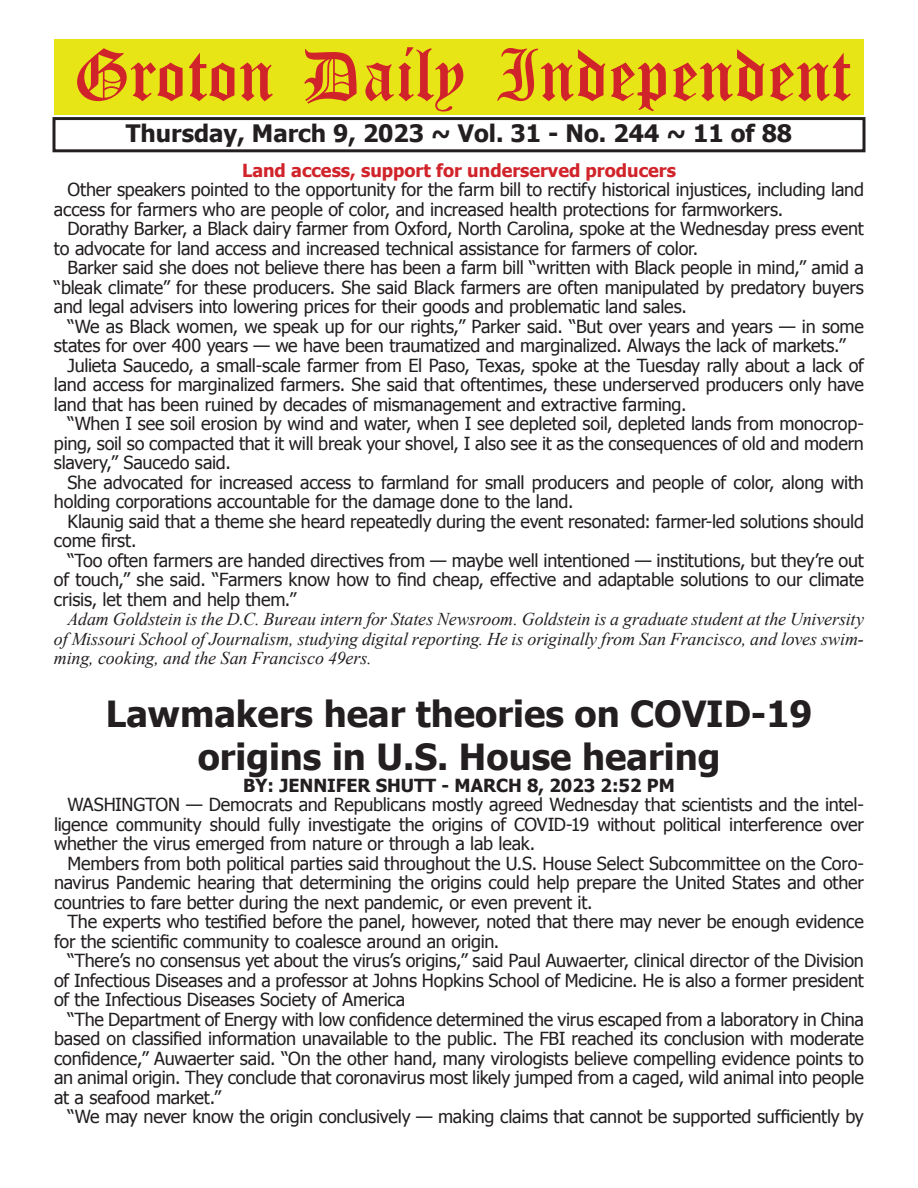
<style>
.page{position:relative;width:918px;height:1188px;background:#fff}
.page>*{position:absolute;margin:0;border:0;box-sizing:border-box;transform-origin:0 0}
.t1{font:54px "Old English Five";color:#d1232a}
.t2{font:700 36px/43.2px "Tahoma";color:#231f20;text-align:center}
.t3{font:700 24px "Tahoma";color:#231f20}
.t4{font:18px/19.5px "Tahoma";letter-spacing:-.01em;color:#231f20;text-align:justify}
.t5{font:italic 18px/19.5px "Times New Roman";letter-spacing:-.005em;color:#231f20;text-align:justify}
.t6{font:700 18px "Tahoma";color:#d1232a}
.t7{font:700 18px "Tahoma";color:#231f20}
</style>
<div class="page">
<div style="left:52px;top:117px;width:814px;height:35px;border:3px solid #231f20"></div>
<div style="left:54px;top:40px;width:810px;height:75px;background:#e7e515"></div>
<h1 class="t1" style="left:73px;top:50px;width:779px">Groton Daily Independent</h1>
<h3 class="t3" style="left:126px;top:116px;width:668px">Thursday, March 9, 2023 ~ Vol. 31 - No. 244 ~ 11 of 88</h3>
<p class="t6" style="left:242px;top:158px;width:435px">Land access, support for underserved producers</p>
<p class="t4" style="left:54px;top:179px;width:812px;text-indent:14px">Other speakers pointed to the opportunity for the farm bill to rectify historical injustices, including land access for farmers who are people of color, and increased health protections for farmworkers.</p>
<p class="t4" style="left:54px;top:218px;width:811px;text-indent:14px">Dorathy Barker, a Black dairy farmer from Oxford, North Carolina, spoke at the Wednesday press event to advocate for land access and increased technical assistance for farmers of color.</p>
<p class="t4" style="left:54px;top:257px;width:812px;text-indent:14px">Barker said she does not believe there has been a farm bill “written with Black people in mind,” amid a “bleak climate” for these producers. She said Black farmers are often manipulated by predatory buyers and legal advisers into lowering prices for their goods and problematic land sales.</p>
<p class="t4" style="left:54px;top:316px;width:811px;text-indent:14px">“We as Black women, we speak up for our rights,” Parker said. “But over years and years — in some states for over 400 years — we have been traumatized and marginalized. Always the lack of markets.”</p>
<p class="t4" style="left:54px;top:355px;width:812px;text-indent:14px">Julieta Saucedo, a small-scale farmer from El Paso, Texas, spoke at the Tuesday rally about a lack of land access for marginalized farmers. She said that oftentimes, these underserved producers only have land that has been ruined by decades of mismanagement and extractive farming.</p>
<p class="t4" style="left:54px;top:413px;width:812px;text-indent:13px">“When I see soil erosion by wind and water, when I see depleted soil, depleted lands from monocrop&shy;ping, soil so compacted that it will break your shovel, I also see it as the consequences of old and modern slavery,” Saucedo said.</p>
<p class="t4" style="left:54px;top:472px;width:811px;text-indent:14px">She advocated for increased access to farmland for small producers and people of color, along with holding corporations accountable for the damage done to the land.</p>
<p class="t4" style="left:54px;top:511px;width:812px;text-indent:14px">Klaunig said that a theme she heard repeatedly during the event resonated: farmer-led solutions should come first.</p>
<p class="t4" style="left:54px;top:550px;width:811px;text-indent:14px">“Too often farmers are handed directives from — maybe well intentioned — institutions, but they’re out of touch,” she said. “Farmers know how to find cheap, effective and adaptable solutions to our climate crisis, let them and help them.”</p>
<p class="t5" style="left:54px;top:609px;width:812px;text-indent:14px">Adam Goldstein is the D.C. Bureau intern for States Newsroom. Goldstein is a graduate student at the University of Missouri School of Journalism, studying digital reporting. He is originally from San Francisco, and loves swim&shy;ming, cooking, and the San Francisco 49ers.</p>
<h2 class="t2" style="left:106px;top:690px;width:708px">Lawmakers hear theories on COVID-19 origins in U.S. House hearing</h2>
<p class="t7" style="left:243px;top:773px;width:433px">BY: JENNIFER SHUTT - MARCH 8, 2023 2:52 PM</p>
<p class="t4" style="left:54px;top:794px;width:812px;text-indent:14px">WASHINGTON — Democrats and Republicans mostly agreed Wednesday that scientists and the intel&shy;ligence community should fully investigate the origins of COVID-19 without political interference over whether the virus emerged from nature or through a lab leak.</p>
<p class="t4" style="left:54px;top:853px;width:812px;text-indent:14px">Members from both political parties said throughout the U.S. House Select Subcommittee on the Coro&shy;navirus Pandemic hearing that determining the origins could help prepare the United States and other countries to fare better during the next pandemic, or even prevent it.</p>
<p class="t4" style="left:54px;top:911px;width:811px;text-indent:14px">The experts who testified before the panel, however, noted that there may never be enough evidence for the scientific community to coalesce around an origin.</p>
<p class="t4" style="left:54px;top:950px;width:812px;text-indent:14px">“There’s no consensus yet about the virus’s origins,” said Paul Auwaerter, clinical director of the Division of Infectious Diseases and a professor at Johns Hopkins School of Medicine. He is also a former president of the Infectious Diseases Society of America</p>
<p class="t4" style="left:54px;top:1009px;width:812px;text-indent:14px">“The Department of Energy with low confidence determined the virus escaped from a laboratory in China based on classified information unavailable to the public. The FBI reached its conclusion with moderate confidence,” Auwaerter said. “On the other hand, many virologists believe compelling evidence points to an animal origin. They conclude that coronavirus most likely jumped from a caged, wild animal into people at a seafood market.”</p>
<p class="t4" style="left:68px;top:1106px;width:798px">“We may never know the origin conclusively — making claims that cannot be supported sufficiently by</p>
</div>
